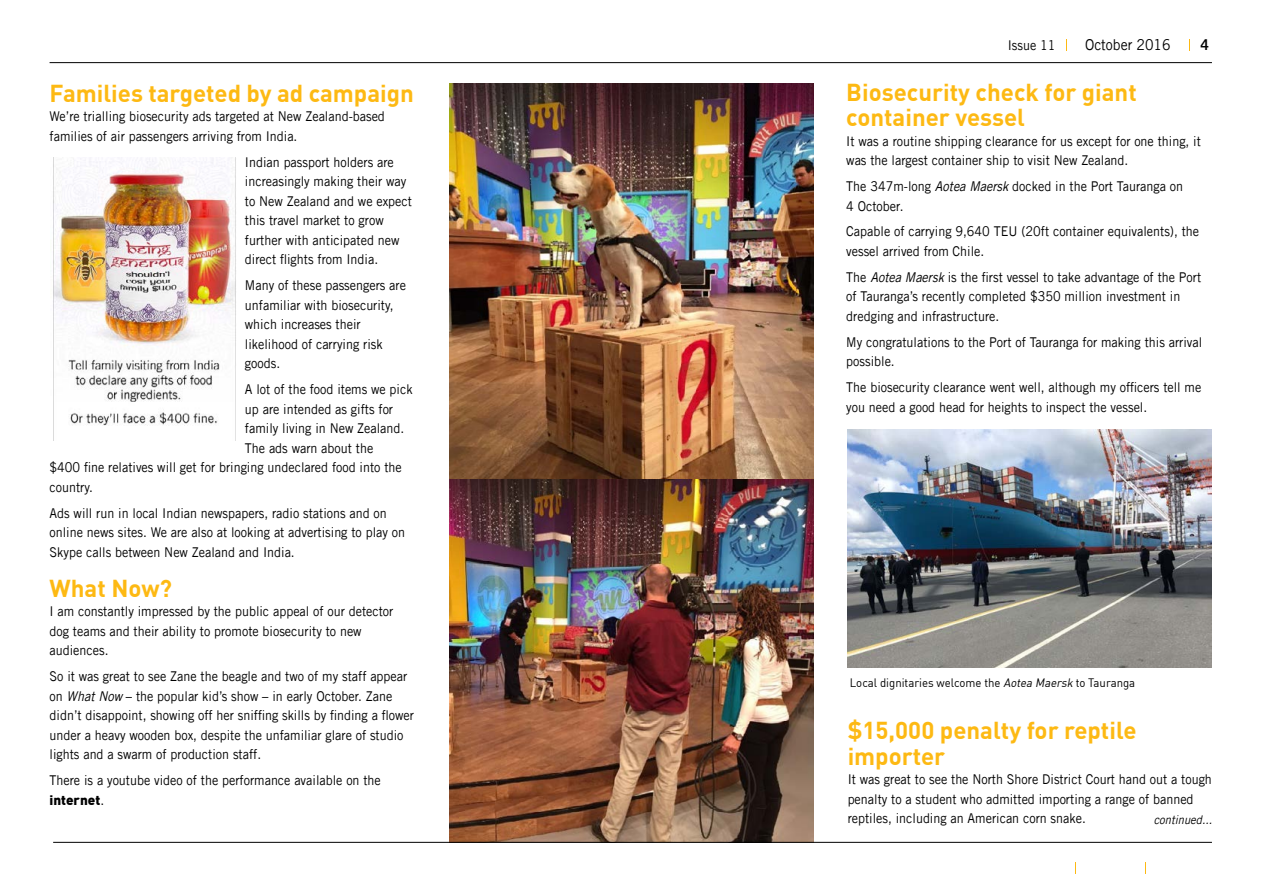
<style>
.page{position:relative;width:1263px;height:893px;background:#fff}
.page>*{position:absolute;margin:0;border:0;box-sizing:border-box;transform-origin:0 0}
.Heading_1{font:700 24px/25.5px "DIN";color:#fdb913}
.t1{font:15px "Trade Gothic LT Std";color:#000;scale:.93 1}
.t2{font:15px "Trade Gothic LT Std Bd 2";color:#000;scale:.93 1}
.Body{font:13.5px/19.5px "Trade Gothic LT Std";color:#000;scale:.93 1}
.Picture_Caption{font:12px "DIN";color:#000;scale:.95 1}
.Body-2{font:italic 12px "Trade Gothic LT Std";color:#000;scale:.93 1}
.s1{font-style:italic}
.s2{font-family:"DIN";font-weight:900}
</style>
<div class="page">
<img style="left:449px;top:84px;width:365px;height:396px">
<img style="left:449px;top:480px;width:365px;height:362px">
<img style="left:53px;top:157px;width:183px;height:284px">
<hr style="left:50px;top:62px;width:1162px;height:1px;background:#000">
<hr style="left:53px;top:842px;width:1159px;height:1px;background:#000">
<img style="left:848px;top:430px;width:364px;height:238px">
<p class="Heading_1" style="left:50px;top:80px;width:366px">Families targeted by ad campaign</p>
<p class="Body" style="left:50px;top:107px;width:362px">We’re trialling biosecurity ads targeted at New Zealand-based families of air passengers arriving from India.</p>
<p class="Body" style="left:245px;top:152px;width:181px">Indian passport holders are increasingly making their way to New Zealand and we expect this travel market to grow further with anticipated new direct flights from India.</p>
<p class="Body" style="left:245px;top:275px;width:175px">Many of these passengers are unfamiliar with biosecurity, which increases their likelihood of carrying risk goods.</p>
<p class="Body" style="left:245px;top:379px;width:182px">A lot of the food items we pick</p>
<p class="Body" style="left:245px;top:399px;width:161px">up are intended as gifts for</p>
<p class="Body" style="left:245px;top:418px;width:173px">family living in New Zealand.</p>
<p class="Body" style="left:245px;top:438px;width:139px">The ads warn about the</p>
<p class="Body" style="left:50px;top:457px;width:380px">$400 fine relatives will get for bringing undeclared food into the</p>
<p class="Body" style="left:50px;top:477px;width:48px">country.</p>
<p class="Body" style="left:50px;top:503px;width:384px">Ads will run in local Indian newspapers, radio stations and on online news sites. We are also at looking at advertising to play on<br>Skype calls between New Zealand and India.</p>
<p class="Heading_1" style="left:50px;top:575px;width:124px">What Now?</p>
<p class="Body" style="left:50px;top:602px;width:371px">I am constantly impressed by the public appeal of our detector dog teams and their ability to promote biosecurity to new audiences.</p>
<p class="Body" style="left:50px;top:667px;width:393px">So it was great to see Zane the beagle and two of my staff appear on <span class="s1">What Now</span> – the popular kid’s show – in early October. Zane didn’t disappoint, showing off her sniffing skills by finding a flower under a heavy wooden box, despite the unfamiliar glare of studio lights and a swarm of production staff.</p>
<p class="Body" style="left:50px;top:770px;width:358px">There is a youtube video of the performance available on the <span class="s2">internet</span>.</p>
<p class="Body" style="left:1008px;top:35px;width:53px">Issue 11</p>
<p class="t1" style="left:1085px;top:36px;width:94px">October 2016</p>
<p class="t2" style="left:1200px;top:35px;width:11px">4</p>
<p class="Heading_1" style="left:846px;top:79px;width:292px">Biosecurity check for giant container vessel</p>
<p class="Body" style="left:846px;top:131px;width:383px">It was a routine shipping clearance for us except for one thing, it was the largest container ship to visit New Zealand.</p>
<p class="Body" style="left:846px;top:176px;width:364px">The 347m-long <span class="s1">Aotea Maersk</span> docked in the Port Tauranga on<br>4 October.</p>
<p class="Body" style="left:846px;top:222px;width:381px">Capable of carrying 9,640 TEU (20ft container equivalents), the vessel arrived from Chile.</p>
<p class="Body" style="left:846px;top:267px;width:383px">The <span class="s1">Aotea Maersk</span> is the first vessel to take advantage of the Port of Tauranga’s recently completed $350 million investment in dredging and infrastructure.</p>
<p class="Body" style="left:846px;top:332px;width:384px">My congratulations to the Port of Tauranga for making this arrival possible.</p>
<p class="Body" style="left:846px;top:377px;width:383px">The biosecurity clearance went well, although my officers tell me you need a good head for heights to inspect the vessel.</p>
<p class="Picture_Caption" style="left:850px;top:675px;width:302px">Local dignitaries welcome the <span class="s1">Aotea Maersk</span> to Tauranga</p>
<p class="Heading_1" style="left:848px;top:717px;width:291px">$15,000 penalty for reptile importer</p>
<p class="Body" style="left:848px;top:769px;width:393px">It was great to see the North Shore District Court hand out a tough penalty to a student who admitted importing a range of banned reptiles, including an American corn snake.</p>
<p class="Body-2" style="left:1154px;top:812px;width:64px">continued...</p>
</div>
